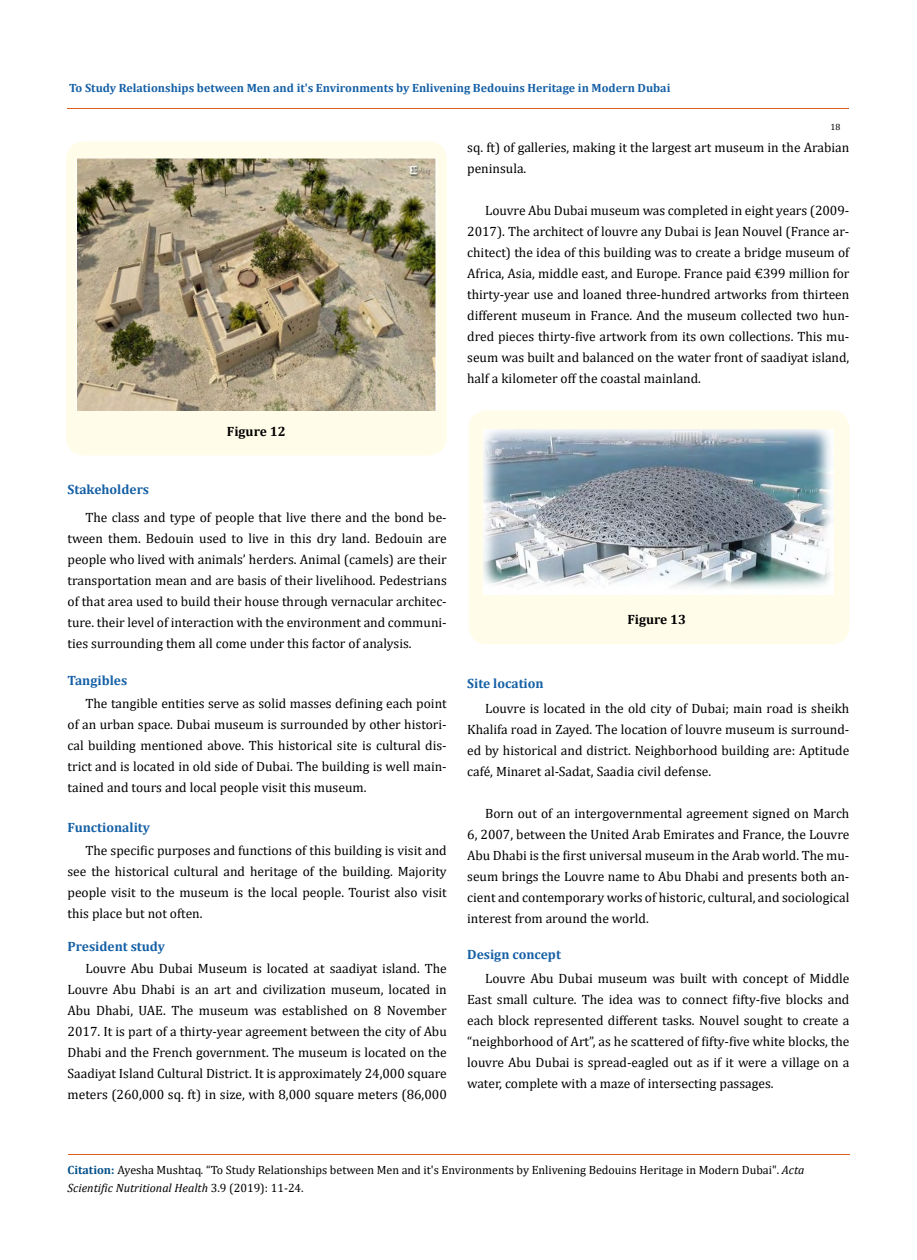
<style>
.page{position:relative;width:917px;height:1260px;background:#fff}
.page>*{position:absolute;margin:0;border:0;box-sizing:border-box;transform-origin:0 0}
.t1{font:13.5px/21px "Cambria";color:#000;text-align:justify}
.t2{font:700 13.5px "Cambria";color:#1560a6}
.t3{font:700 13.5px "Cambria";color:#000}
.t4{font:12px/18px "Cambria";color:#000}
.t5{font:700 12px "Cambria";color:#1560a6}
.t6{font:9px "Cambria";color:#000}
.s1{font-weight:700;color:#035089}
.s2{font-style:italic}
</style>
<div class="page">
<hr style="left:67px;top:109px;width:782px;height:1px;background:#e05d1a">
<div style="left:66px;top:141px;width:381px;height:314px;background:#fffde9;border-radius:18px"></div>
<img style="left:77px;top:159px;width:359px;height:251px">
<div style="left:468px;top:410px;width:381px;height:234px;background:#fffde9;border-radius:18px"></div>
<img style="left:483px;top:430px;width:350px;height:165px">
<hr style="left:68px;top:1154px;width:781px;height:1px;background:#e05d1a">
<p class="t5" style="left:69px;top:79px;width:603px">To Study Relationships between Men and it's Environments by Enlivening Bedouins Heritage in Modern Dubai</p>
<p class="t6" style="left:830px;top:122px;width:11px">18</p>
<p class="t2" style="left:67px;top:480px;width:83px">Stakeholders</p>
<p class="t3" style="left:227px;top:421px;width:60px">Figure 12</p>
<p class="t1" style="left:67px;top:507px;width:381px;text-indent:18px">The class and type of people that live there and the bond be&shy;tween them. Bedouin used to live in this dry land. Bedouin are people who lived with animals’ herders. Animal (camels) are their transportation mean and are basis of their livelihood. Pedestrians of that area used to build their house through vernacular architec&shy;ture. their level of interaction with the environment and communi&shy;ties surrounding them all come under this factor of analysis.</p>
<p class="t2" style="left:67px;top:671px;width:61px">Tangibles</p>
<p class="t1" style="left:67px;top:693px;width:381px;text-indent:18px">The tangible entities serve as solid masses defining each point of an urban space. Dubai museum is surrounded by other histori&shy;cal building mentioned above. This historical site is cultural dis&shy;trict and is located in old side of Dubai. The building is well main&shy;tained and tours and local people visit this museum.</p>
<p class="t2" style="left:67px;top:818px;width:84px">Functionality</p>
<p class="t1" style="left:67px;top:840px;width:381px;text-indent:18px">The specific purposes and functions of this building is visit and see the historical cultural and heritage of the building. Majority people visit to the museum is the local people. Tourist also visit this place but not often.</p>
<p class="t2" style="left:68px;top:936px;width:99px">President study</p>
<p class="t1" style="left:68px;top:958px;width:381px;text-indent:18px">Louvre Abu Dubai Museum is located at saadiyat island. The Louvre Abu Dhabi is an art and civilization museum, located in Abu Dhabi, UAE. The museum was established on 8 November 2017. It is part of a thirty-year agreement between the city of Abu Dhabi and the French government. The museum is located on the Saadiyat Island Cultural District. It is approximately 24,000 square meters (260,000 sq. ft) in size, with 8,000 square meters (86,000</p>
<p class="t1" style="left:467px;top:136px;width:384px">sq. ft) of galleries, making it the largest art museum in the Arabian peninsula.</p>
<p class="t1" style="left:467px;top:199px;width:384px;text-indent:18px">Louvre Abu Dubai museum was completed in eight years (2009- 2017). The architect of louvre any Dubai is Jean Nouvel (France ar&shy;chitect) the idea of this building was to create a bridge museum of Africa, Asia, middle east, and Europe. France paid €399 million for thirty-year use and loaned three-hundred artworks from thirteen different museum in France. And the museum collected two hun&shy;dred pieces thirty-five artwork from its own collections. This mu&shy;seum was built and balanced on the water front of saadiyat island, half a kilometer off the coastal mainland.</p>
<p class="t2" style="left:467px;top:674px;width:78px">Site location</p>
<p class="t3" style="left:627px;top:610px;width:60px">Figure 13</p>
<p class="t1" style="left:467px;top:697px;width:384px;text-indent:18px">Louvre is located in the old city of Dubai; main road is sheikh Khalifa road in Zayed. The location of louvre museum is surround&shy;ed by historical and district. Neighborhood building are: Aptitude café, Minaret al-Sadat, Saadia civil defense.</p>
<p class="t1" style="left:467px;top:802px;width:384px;text-indent:18px">Born out of an intergovernmental agreement signed on March 6, 2007, between the United Arab Emirates and France, the Louvre Abu Dhabi is the first universal museum in the Arab world. The mu&shy;seum brings the Louvre name to Abu Dhabi and presents both an&shy;cient and contemporary works of historic, cultural, and sociological interest from around the world.</p>
<p class="t2" style="left:467px;top:945px;width:95px">Design concept</p>
<p class="t1" style="left:467px;top:968px;width:384px;text-indent:18px">Louvre Abu Dubai museum was built with concept of Middle East small culture. The idea was to connect fifty-five blocks and each block represented different tasks. Nouvel sought to create a “neighborhood of Art”, as he scattered of fifty-five white blocks, the louvre Abu Dubai is spread-eagled out as if it were a village on a water, complete with a maze of intersecting passages.</p>
<p class="t4" style="left:68px;top:1160px;width:738px"><span class="s1">Citation:</span> Ayesha Mushtaq<span class="s2">.</span> “To Study Relationships between Men and it's Environments by Enlivening Bedouins Heritage in Modern Dubai". <span class="s2">Acta<br>Scientific Nutritional Health</span> 3.9 (2019): 11-24.</p>
</div>
